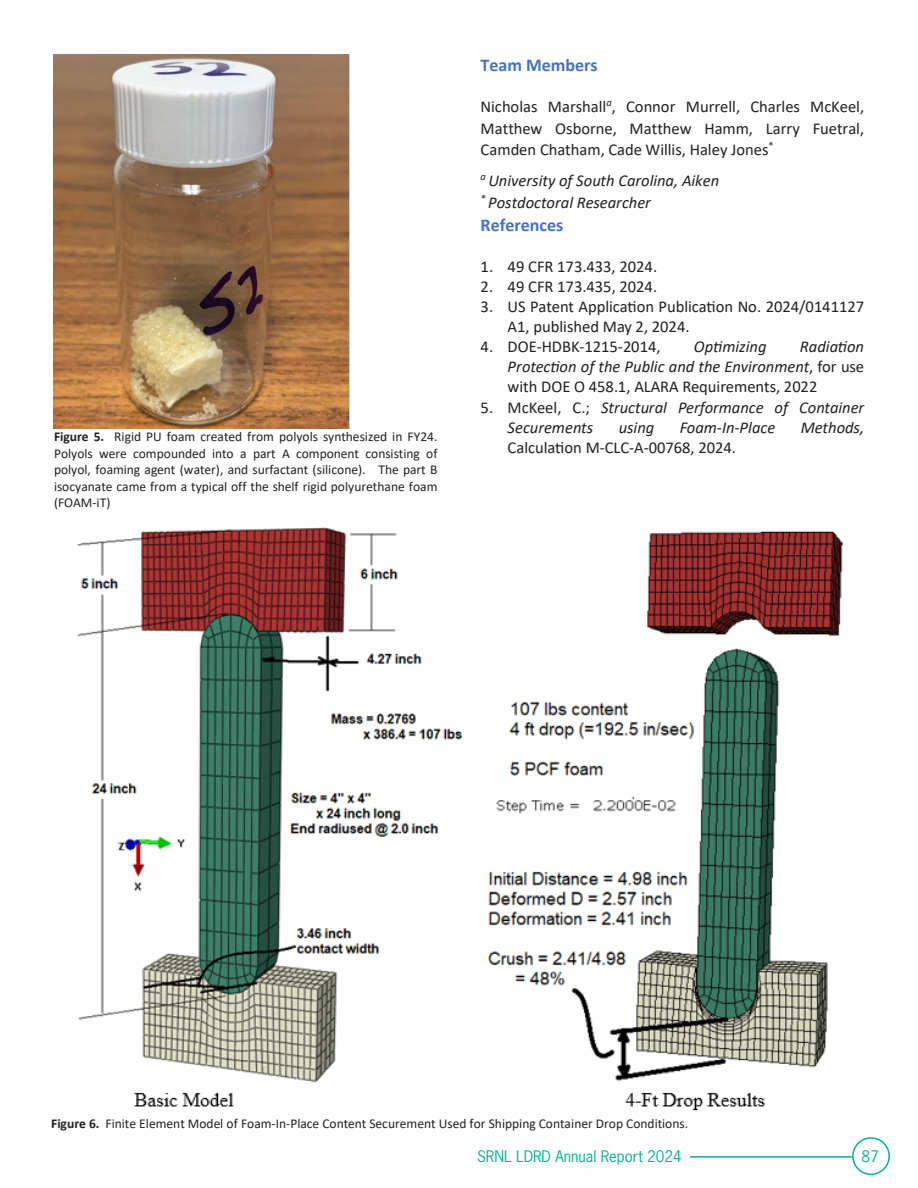
<style>
.page{position:relative;width:918px;height:1188px;background:#fff}
.page>*{position:absolute;margin:0;border:0;box-sizing:border-box;transform-origin:0 0}
.t1{font:700 18px "Calibri";letter-spacing:-.005em;color:#4472c4}
.t2{font:16.5px/21.8px "Calibri";color:#231f20;text-align:justify}
.t3{font:italic 16.5px/20.1px "Calibri";color:#231f20}
.t4{font:15px "News Gothic Std";color:#00b294}
.t5{font:13.5px/16.5px "Calibri";color:#231f20;text-align:justify}
.s1{font-weight:700}
.s2{font-style:normal}
</style>
<div class="page">
<img style="left:54px;top:54px;width:296px;height:375px">
<img style="left:77px;top:528px;width:767px;height:583px">
<hr style="left:690px;top:1156px;width:162px;height:2px;background:#00b294">
<div style="left:852px;top:1137px;width:38px;height:38px;border:2px solid #00b294;border-radius:50%"></div>
<p class="t5" style="left:54px;top:428px;width:385px"><span class="s1">Figure 5.</span> Rigid PU foam created from polyols synthesized in FY24.<br>Polyols were compounded into a part A component consisting of polyol, foaming agent (water), and surfactant (silicone). The part B isocyanate came from a typical off the shelf rigid polyurethane foam (FOAM-iT)</p>
<p class="t1" style="left:481px;top:52px;width:119px">Team Members</p>
<p class="t2" style="left:481px;top:95px;width:385px">Nicholas Marshall<sup>a</sup>, Connor Murrell, Charles McKeel, Matthew Osborne, Matthew Hamm, Larry Fuetral, Camden Chatham, Cade Willis, Haley Jones<sup>*</sup></p>
<p class="t3" style="left:481px;top:169px;width:240px;line-height:21.8px"><sup>a</sup> University of South Carolina, Aiken <sup>*</sup> Postdoctoral Researcher</p>
<p class="t1" style="left:481px;top:212px;width:84px">References</p>
<p class="t2" style="left:481px;top:255px;width:178px">1. 49 CFR 173.433, 2024.</p>
<p class="t2" style="left:481px;top:275px;width:178px">2. 49 CFR 173.435, 2024.</p>
<p class="t2" style="left:508px;top:296px;width:358px;line-height:20.1px;text-indent:-27px">3. US Patent Application Publication No. 2024/0141127<br>A1, published May 2, 2024.</p>
<p class="t2" style="left:481px;top:335px;width:182px">4. DOE-HDBK-1215-2014,</p>
<p class="t3" style="left:694px;top:336px;width:74px">Optimizing</p>
<p class="t3" style="left:508px;top:336px;width:358px;text-align:justify;text-indent:292px">Radiation Protection of the Public and the Environment<span class="s2">, for use with DOE O 458.1, ALARA Requirements, 2022</span></p>
<p class="t3" style="left:508px;top:396px;width:358px;text-indent:-27px"><span class="s2">5. McKeel, C.;</span> Structural Performance of Container<br>Securements</p>
<p class="t3" style="left:619px;top:416px;width:37px">using</p>
<p class="t3" style="left:680px;top:416px;width:97px">Foam-In-Place</p>
<p class="t3" style="left:801px;top:416px;width:65px">Methods,</p>
<p class="t2" style="left:508px;top:436px;width:230px">Calculation M-CLC-A-00768, 2024.</p>
<p class="t5" style="left:51px;top:1115px;width:638px"><span class="s1">Figure 6.</span> Finite Element Model of Foam-In-Place Content Securement Used for Shipping Container Drop Conditions.</p>
<p class="t4" style="left:477px;top:1147px;width:206px">SRNL LDRD Annual Report 2024</p>
<p class="t4" style="left:861px;top:1147px;width:19px">87</p>
</div>
